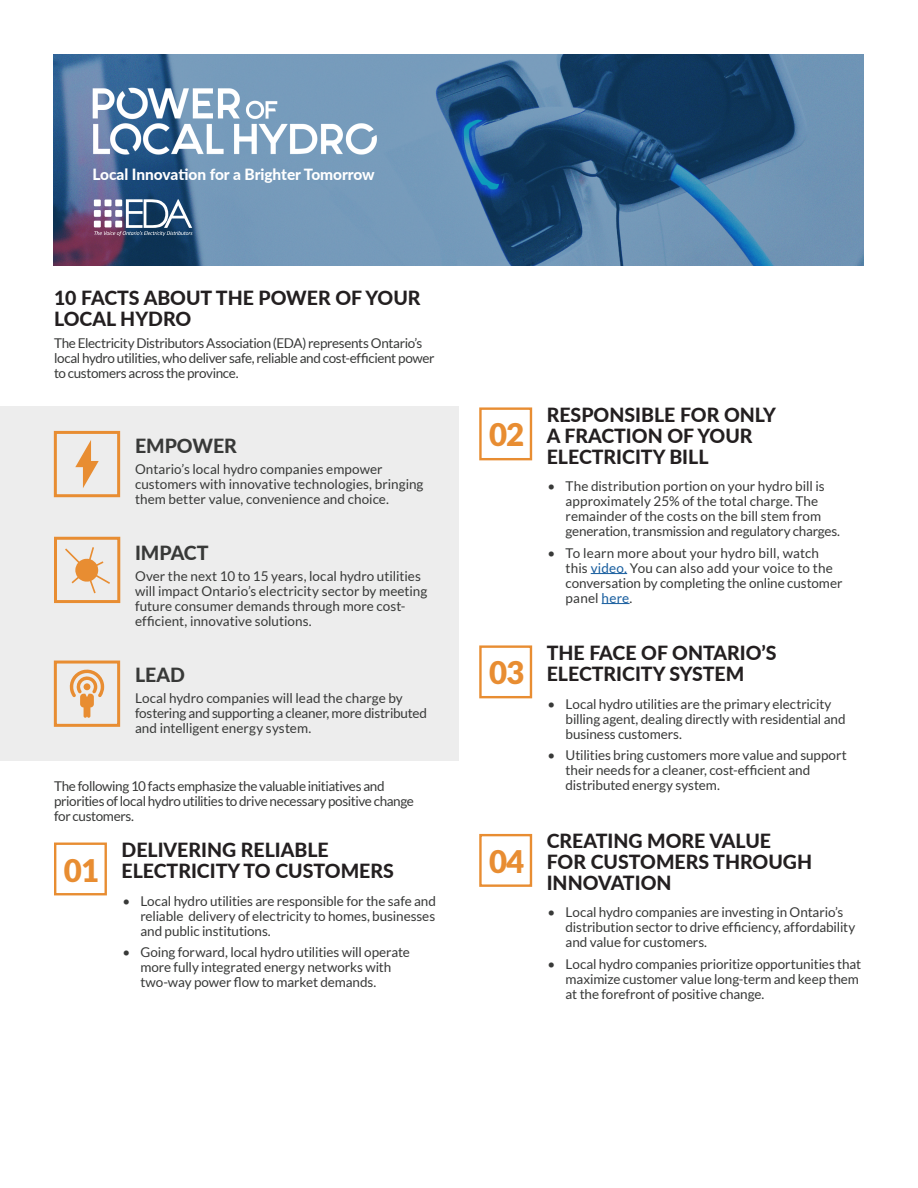
<style>
.page{position:relative;width:918px;height:1188px;background:#fff}
.page>*{position:absolute;margin:0;border:0;box-sizing:border-box;transform-origin:0 0}
.Body_Copy{font:900 31.2px "Lato";letter-spacing:-.04em;color:#e88d32}
.H2_indented{font:800 19.5px/21px "Lato";color:#231f20}
.t1{font:800 19.5px "Lato";color:#383938}
.t2{font:800 15.45px "Lato";color:#fff}
.Body_Copy-2{font:13.5px/15px "Lato";letter-spacing:-.005em;color:#383938}
.Body_Copy-3{font:13.5px/15px "Lato";letter-spacing:-.03em;color:#383938}
.s1{color:#175d9e}
</style>
<div class="page">
<svg style="left:54px;top:54px;width:810px;height:212px;background:#4e7499"></svg>
<div style="left:0;top:406px;width:459px;height:354px;background:#ededed"></div>
<hr style="left:591px;top:573px;width:36px;height:1px;background:#175d9e">
<svg style="left:602px;top:603px;width:28px;height:1px"></svg>
<div style="left:54px;top:537px;width:66px;height:66px;border:3px solid #e88d32"></div>
<svg style="left:65px;top:547px;width:45px;height:46px"></svg>
<img style="left:92px;top:80px;width:294px;height:83px">
<svg style="left:94px;top:199px;width:98px;height:37px;background:#5f6e8e"></svg>
<div style="left:94px;top:200px;width:7px;height:6px;background:#fff"></div>
<div style="left:94px;top:221px;width:7px;height:6px;background:#fff"></div>
<div style="left:94px;top:210px;width:7px;height:7px;background:#fff"></div>
<div style="left:105px;top:221px;width:7px;height:6px;background:#fff"></div>
<div style="left:105px;top:210px;width:7px;height:7px;background:#fff"></div>
<div style="left:115px;top:221px;width:7px;height:6px;background:#fff"></div>
<div style="left:115px;top:210px;width:7px;height:7px;background:#fff"></div>
<div style="left:105px;top:200px;width:7px;height:6px;background:#fff"></div>
<div style="left:115px;top:200px;width:7px;height:6px;background:#fff"></div>
<div style="left:54px;top:661px;width:66px;height:66px;border:3px solid #e88d32"></div>
<svg style="left:69px;top:669px;width:35px;height:49px"></svg>
<div style="left:84px;top:683px;width:6px;height:7px;background:#e88d32;border-radius:50%"></div>
<div style="left:54px;top:431px;width:66px;height:66px;border:3px solid #e88d32"></div>
<svg style="left:75px;top:440px;width:24px;height:48px"></svg>
<div style="left:54px;top:843px;width:53px;height:52px;border:2px solid #e88d32"></div>
<div style="left:479px;top:407px;width:53px;height:53px;border:2px solid #e88d32"></div>
<div style="left:479px;top:645px;width:53px;height:53px;border:2px solid #e88d32"></div>
<div style="left:479px;top:834px;width:53px;height:53px;border:2px solid #e88d32"></div>
<h2 class="t2" style="left:93px;top:163px;width:284px">Local Innovation for a Brighter Tomorrow</h2>
<h2 class="H2_indented" style="left:54px;top:287px;width:368px">10 FACTS ABOUT THE POWER OF YOUR<br>LOCAL HYDRO</h2>
<p class="Body_Copy-3" style="left:54px;top:335px;width:382px">The Electricity Distributors Association (EDA) represents Ontario’s local hydro utilities, who deliver safe, reliable and cost-efficient power to customers across the province.</p>
<h2 class="t1" style="left:135px;top:431px;width:103px">EMPOWER</h2>
<p class="Body_Copy-2" style="left:135px;top:462px;width:290px">Ontario’s local hydro companies empower customers with innovative technologies, bringing them better value, convenience and choice.</p>
<h2 class="t1" style="left:135px;top:538px;width:75px">IMPACT</h2>
<p class="Body_Copy-2" style="left:135px;top:569px;width:294px">Over the next 10 to 15 years, local hydro utilities will impact Ontario’s electricity sector by meeting future consumer demands through more cost&shy;efficient, innovative solutions.</p>
<h2 class="t1" style="left:135px;top:660px;width:51px">LEAD</h2>
<p class="Body_Copy-2" style="left:135px;top:691px;width:293px">Local hydro companies will lead the charge by fostering and supporting a cleaner, more distributed and intelligent energy system.</p>
<p class="Body_Copy-3" style="left:54px;top:779px;width:362px">The following 10 facts emphasize the valuable initiatives and priorities of local hydro utilities to drive necessary positive change for customers.</p>
<p class="H2_indented" style="left:122px;top:839px;width:274px">DELIVERING RELIABLE<br>ELECTRICITY TO CUSTOMERS</p>
<p class="Body_Copy-2" style="left:140px;top:893px;width:297px;text-align:justify;text-indent:-18px">• Local hydro utilities are responsible for the safe and reliable delivery of electricity to homes, businesses and public institutions.</p>
<p class="Body_Copy-2" style="left:140px;top:945px;width:271px;text-indent:-18px">• Going forward, local hydro utilities will operate more fully integrated energy networks with two-way power flow to market demands.</p>
<p class="Body_Copy" style="left:64px;top:852px;width:36px">01</p>
<p class="Body_Copy" style="left:489px;top:417px;width:36px">02</p>
<p class="Body_Copy" style="left:489px;top:655px;width:36px">03</p>
<p class="Body_Copy" style="left:489px;top:843px;width:36px">04</p>
<p class="H2_indented" style="left:547px;top:403px;width:231px">RESPONSIBLE FOR ONLY<br>A FRACTION OF YOUR<br>ELECTRICITY BILL</p>
<p class="Body_Copy-2" style="left:566px;top:479px;width:276px;text-indent:-18px">• The distribution portion on your hydro bill is approximately 25% of the total charge. The remainder of the costs on the bill stem from generation, transmission and regulatory charges.</p>
<p class="Body_Copy-2" style="left:566px;top:545px;width:278px;text-indent:-18px">• To learn more about your hydro bill, watch this <span class="s1">video.</span> You can also add your voice to the conversation by completing the online customer panel <span class="s1">here</span>.</p>
<p class="H2_indented" style="left:547px;top:642px;width:231px">THE FACE OF ONTARIO’S<br>ELECTRICITY SYSTEM</p>
<p class="Body_Copy-2" style="left:566px;top:696px;width:281px;text-indent:-18px">• Local hydro utilities are the primary electricity billing agent, dealing directly with residential and business customers.</p>
<p class="Body_Copy-2" style="left:566px;top:748px;width:283px;text-indent:-18px">• Utilities bring customers more value and support their needs for a cleaner, cost-efficient and distributed energy system.</p>
<p class="H2_indented" style="left:547px;top:829px;width:267px">CREATING MORE VALUE<br>FOR CUSTOMERS THROUGH<br>INNOVATION</p>
<p class="Body_Copy-2" style="left:566px;top:905px;width:291px;text-indent:-18px">• Local hydro companies are investing in Ontario’s distribution sector to drive efficiency, affordability and value for customers.</p>
<p class="Body_Copy-2" style="left:566px;top:956px;width:297px;text-indent:-18px">• Local hydro companies prioritize opportunities that maximize customer value long-term and keep them at the forefront of positive change.</p>
</div>
